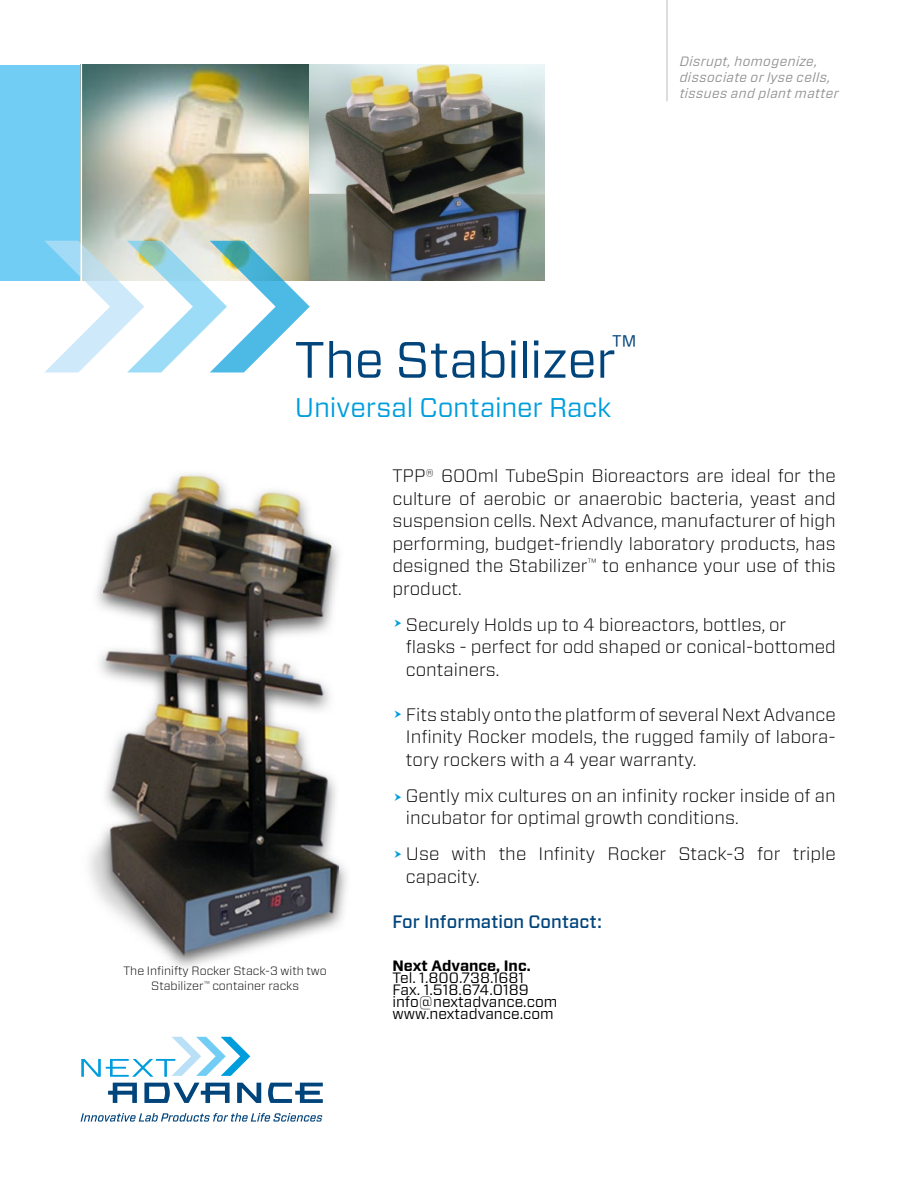
<style>
.page{position:relative;width:918px;height:1188px;background:#fff}
.page>*{position:absolute;margin:0;border:0;box-sizing:border-box;transform-origin:0 0}
.t1{font:51px "Forza";letter-spacing:-.015em;color:#00447c}
.t2{font:27px "Forza";letter-spacing:-.005em;color:#009ddc}
.t3{font:300 18px/22.5px "Forza";color:#000}
.t4{font:500 18px "Forza";color:#00447c}
.t5{font:15px/12px "Forza";color:#000}
.t6{font:700 15px "Forza";color:#000}
.t7{font:italic 13.5px/16.2px "Forza";letter-spacing:.035em;color:#919195}
.t8{font:300 12px/15px "Forza";color:#050303;text-align:center}
</style>
<div class="page">
<hr style="left:667px;top:0;width:1px;height:101px;background:#babcbe">
<div style="left:0;top:65px;width:310px;height:216px;background:#72cdf4"></div>
<img style="left:82px;top:65px;width:462px;height:216px">
<svg style="left:44px;top:241px;width:266px;height:132px"></svg>
<hr style="left:81px;top:57px;width:1px;height:232px;background:#fff">
<svg style="left:81px;top:1037px;width:169px;height:40px"></svg>
<svg style="left:108px;top:1083px;width:29px;height:20px"></svg>
<svg style="left:144px;top:1083px;width:86px;height:20px"></svg>
<svg style="left:237px;top:1083px;width:24px;height:20px"></svg>
<svg style="left:268px;top:1083px;width:55px;height:20px"></svg>
<svg style="left:81px;top:1113px;width:241px;height:9px"></svg>
<img style="left:89px;top:472px;width:258px;height:496px">
<p class="t7" style="left:680px;top:53px;width:161px">Disrupt, homogenize, dissociate or lyse cells, tissues and plant matter</p>
<h1 class="t1" style="left:295px;top:325px;width:343px">The Stabilizer<sup>™</sup></h1>
<h2 class="t2" style="left:295px;top:389px;width:318px">Universal Container Rack</h2>
<p class="t8" style="left:123px;top:963px;width:205px">The Infinifty Rocker Stack-3 with two<br>Stabilizer<sup>™</sup> container racks</p>
<p class="t3" style="left:392px;top:464px;width:445px;text-align:justify">TPP® 600ml TubeSpin Bioreactors are ideal for the culture of aerobic or anaerobic bacteria, yeast and suspension cells. Next Advance, manufacturer of high performing, budget-friendly laboratory products, has designed the Stabilizer<sup>™</sup> to enhance your use of this product.</p>
<p class="t3" style="left:406px;top:613px;width:431px">Securely Holds up to 4 bioreactors, bottles, or flasks - perfect for odd shaped or conical-bottomed containers.</p>
<p class="t3" style="left:406px;top:703px;width:431px;text-align:justify">Fits stably onto the platform of several Next Advance Infinity Rocker models, the rugged family of labora&shy;tory rockers with a 4 year warranty.</p>
<p class="t3" style="left:406px;top:784px;width:431px">Gently mix cultures on an infinity rocker inside of an incubator for optimal growth conditions.</p>
<p class="t3" style="left:406px;top:842px;width:431px">Use with the Infinity Rocker Stack-3 for triple capacity.</p>
<p class="t4" style="left:392px;top:910px;width:211px">For Information Contact:</p>
<p class="t6" style="left:392px;top:956px;width:140px">Next Advance, Inc.</p>
<p class="t5" style="left:392px;top:972px;width:166px">Tel. 1.800.738.1681<br>Fax. 1.518.674.0189 info@nextadvance.com www.nextadvance.com</p>
</div>
